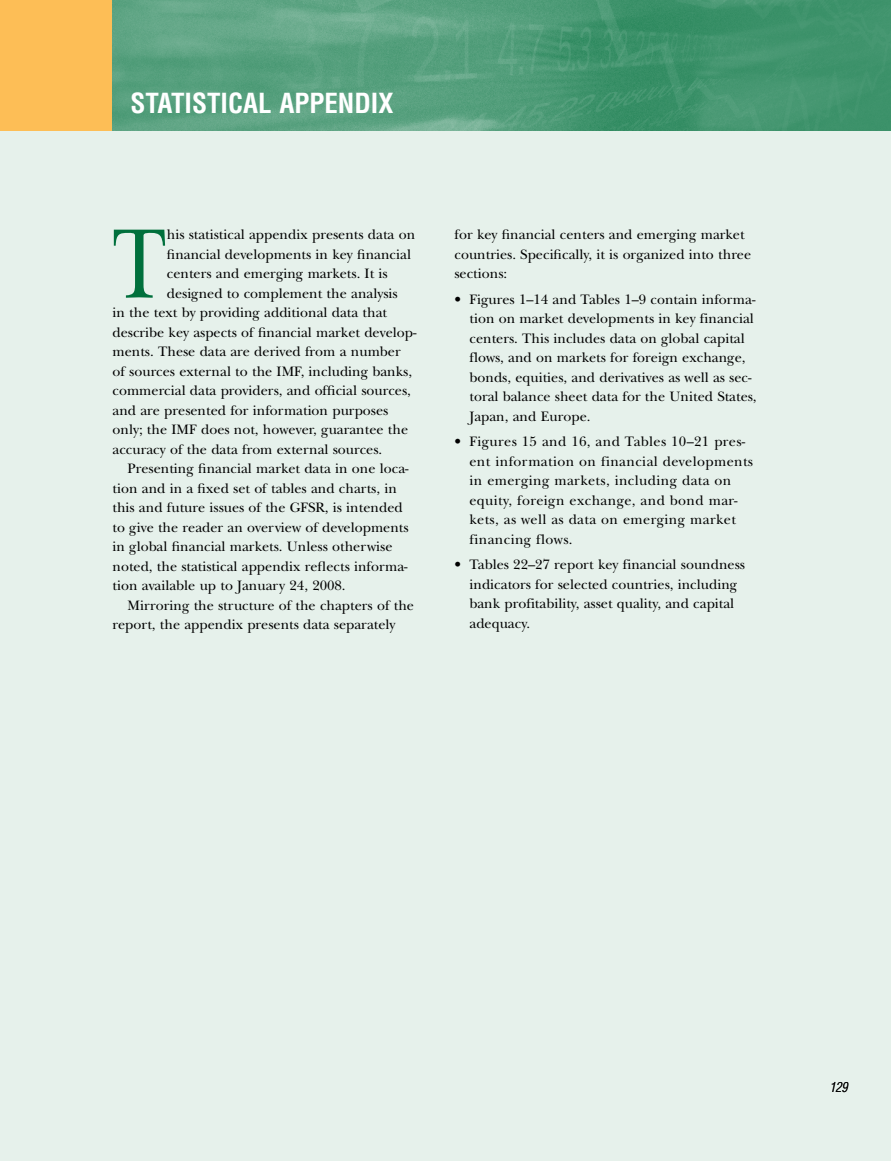
<style>
.page{position:relative;width:891px;height:1161px;background:#e6f1eb}
.page>*{position:absolute;margin:0;border:0;box-sizing:border-box;transform-origin:0 0}
.t1{font:102.9px "New Baskerville";color:#00703c;scale:.8 1}
.t2{font:700 condensed 27px "Helvetica";color:#fff}
.t3{font:14.25px/19.5px "New Baskerville";color:#000}
.t4{font:14.25px/19.5px "New Baskerville";letter-spacing:.025em;color:#000}
.t5{font:italic 300 condensed 13.5px "Helvetica";color:#000}
</style>
<div class="page">
<img style="left:112px;top:0;width:779px;height:130px">
<div style="left:0;top:0;width:112px;height:130px;background:#fdbe56"></div>
<h2 class="t2" style="left:130px;top:86px;width:264px">STATISTICAL APPENDIX</h2>
<h1 class="t1" style="left:112px;top:201px;width:69px">T</h1>
<p class="t3" style="left:167px;top:225px;width:250px">his statistical appendix presents data on</p>
<p class="t3" style="left:167px;top:244px;width:246px">financial developments in key financial</p>
<p class="t3" style="left:167px;top:264px;width:222px">centers and emerging markets. It is</p>
<p class="t3" style="left:167px;top:283px;width:232px">designed to complement the analysis</p>
<p class="t3" style="left:112px;top:303px;width:276px">in the text by providing additional data that</p>
<p class="t3" style="left:112px;top:322px;width:306px">describe key aspects of financial market develop-</p>
<p class="t3" style="left:112px;top:342px;width:290px">ments. These data are derived from a number</p>
<p class="t3" style="left:112px;top:361px;width:301px">of sources external to the IMF, including banks,</p>
<p class="t3" style="left:112px;top:381px;width:300px">commercial data providers, and official sources,</p>
<p class="t3" style="left:112px;top:400px;width:277px">and are presented for information purposes</p>
<p class="t3" style="left:112px;top:420px;width:297px">only; the IMF does not, however, guarantee the</p>
<p class="t3" style="left:112px;top:439px;width:271px">accuracy of the data from external sources.</p>
<p class="t3" style="left:128px;top:459px;width:283px">Presenting financial market data in one loca-</p>
<p class="t3" style="left:112px;top:478px;width:286px">tion and in a fixed set of tables and charts, in</p>
<p class="t3" style="left:112px;top:498px;width:292px">this and future issues of the GFSR, is intended</p>
<p class="t3" style="left:112px;top:517px;width:298px">to give the reader an overview of developments</p>
<p class="t3" style="left:112px;top:537px;width:281px">in global financial markets. Unless otherwise</p>
<p class="t3" style="left:112px;top:556px;width:297px">noted, the statistical appendix reflects informa-</p>
<p class="t3" style="left:112px;top:576px;width:235px">tion available up to January 24, 2008.</p>
<p class="t3" style="left:128px;top:595px;width:288px">Mirroring the structure of the chapters of the</p>
<p class="t3" style="left:112px;top:615px;width:285px">report, the appendix presents data separately</p>
<p class="t3" style="left:454px;top:225px;width:298px">for key financial centers and emerging market countries. Specifically, it is organized into three sections:</p>
<p class="t3" style="left:470px;top:289px;width:289px;text-indent:-15px">• Figures 1–14 and Tables 1–9 contain informa&shy;tion on market developments in key financial centers. This includes data on global capital flows, and on markets for foreign exchange, bonds, equities, and derivatives as well as sec&shy;toral balance sheet data for the United States, Japan, and Europe.</p>
<p class="t4" style="left:470px;top:432px;width:285px;text-indent:-15px">• Figures 15 and 16, and Tables 10–21 pres&shy;ent information on financial developments in emerging markets, including data on equity, foreign exchange, and bond mar&shy;kets, as well as data on emerging market financing flows.</p>
<p class="t3" style="left:470px;top:555px;width:277px;text-indent:-15px">• Tables 22–27 report key financial soundness indicators for selected countries, including bank profitability, asset quality, and capital adequacy.</p>
<p class="t5" style="left:830px;top:1079px;width:7px">129</p>
</div>
